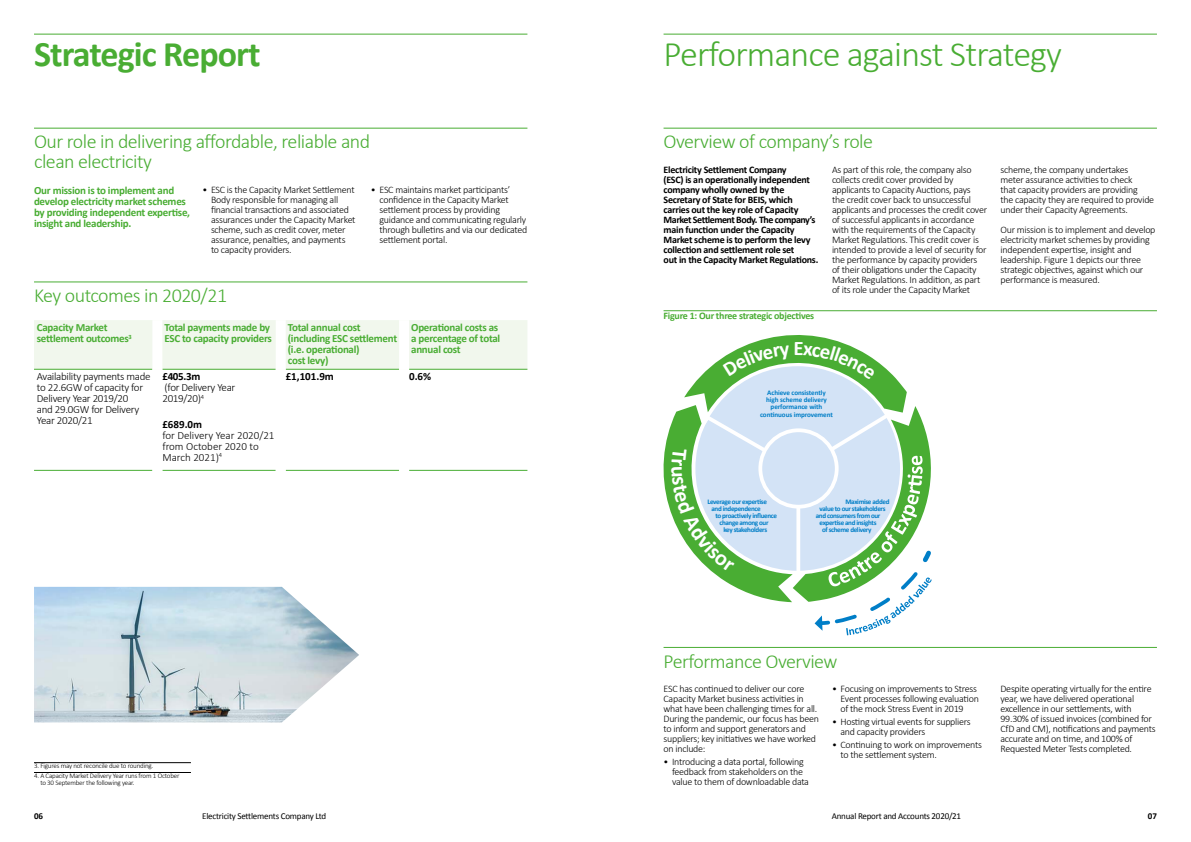
<style>
.page{position:relative;width:1191px;height:842px;background:#fff}
.page>*{position:absolute;margin:0;border:0;box-sizing:border-box;transform-origin:0 0}
.t1{font:300 36px "Calibri";letter-spacing:-.025em;color:#49ad33}
.t2{font:700 36px "Calibri";letter-spacing:-.025em;color:#49ad33}
.t3{font:300 20px/20px "Calibri";letter-spacing:-.025em;color:#49ad33}
.t4{font:700 11px/11px "Calibri";letter-spacing:-.025em;color:#49ad33}
.t5{font:300 11px/11px "Calibri";letter-spacing:-.025em;color:#000}
.t6{font:300 11px/11px "Calibri";color:#000}
.t7{font:700 11px "Calibri";color:#000}
.t8{font:300 10px/10px "Calibri";letter-spacing:-.025em;color:#000}
.t9{font:700 10px/10px "Calibri";letter-spacing:-.025em;color:#000}
.t10{font:700 10px "Calibri";letter-spacing:-.025em;color:#49ad33}
.t11{font:9px "Calibri";letter-spacing:-.025em;color:#000}
.t12{font:700 9px "Calibri";color:#000}
.t13{font:700 7.1px "Calibri";letter-spacing:-.05em;color:#007ec7}
.t14{font:700 7.1px/7.1px "Calibri";letter-spacing:-.01em;color:#007ec7;text-align:center}
.t15{font:300 7px/7px "Calibri";letter-spacing:-.025em;color:#000}
</style>
<div class="page">
<hr style="left:663px;top:34px;width:494px;height:1px;background:#49ad33">
<hr style="left:663px;top:128px;width:494px;height:1px;background:#49ad33">
<hr style="left:663px;top:647px;width:494px;height:1px;background:#49ad33">
<hr style="left:663px;top:310px;width:494px;height:1px;background:#49ad33">
<hr style="left:34px;top:34px;width:493px;height:1px;background:#49ad33">
<hr style="left:34px;top:128px;width:493px;height:1px;background:#49ad33">
<hr style="left:34px;top:282px;width:493px;height:1px;background:#49ad33">
<hr style="left:34px;top:762px;width:157px;height:1px;background:#000">
<hr style="left:34px;top:772px;width:157px;height:1px;background:#000">
<div style="left:34px;top:320px;width:493px;height:49px;background:#f1f7ed"></div>
<hr style="left:34px;top:470px;width:118px;height:1px;background:#49ad33">
<hr style="left:162px;top:470px;width:114px;height:1px;background:#49ad33">
<hr style="left:286px;top:470px;width:113px;height:1px;background:#49ad33">
<hr style="left:409px;top:470px;width:118px;height:1px;background:#49ad33">
<hr style="left:34px;top:369px;width:118px;height:1px;background:#49ad33">
<hr style="left:162px;top:369px;width:114px;height:1px;background:#49ad33">
<hr style="left:286px;top:369px;width:113px;height:1px;background:#49ad33">
<hr style="left:409px;top:369px;width:118px;height:1px;background:#49ad33">
<div style="left:152px;top:320px;width:10px;height:49px;background:#fff"></div>
<div style="left:276px;top:320px;width:10px;height:49px;background:#fff"></div>
<div style="left:399px;top:320px;width:10px;height:49px;background:#fff"></div>
<img style="left:34px;top:587px;width:325px;height:135px">
<svg style="left:663px;top:335px;width:269px;height:300px"></svg>
<h1 class="t2" style="left:34px;top:31px;width:228px">Strategic Report</h1>
<h2 class="t3" style="left:34px;top:131px;width:338px">Our role in delivering affordable, reliable and clean electricity</h2>
<p class="t4" style="left:34px;top:184px;width:158px">Our mission is to implement and develop electricity market schemes by providing independent expertise, insight and leadership.</p>
<p class="t8" style="left:211px;top:184px;width:146px;text-indent:-8px">• ESC is the Capacity Market Settlement Body responsible for managing all financial transactions and associated assurances under the Capacity Market scheme, such as credit cover, meter assurance, penalties, and payments to capacity providers.</p>
<p class="t8" style="left:379px;top:184px;width:149px;text-indent:-8px">• ESC maintains market participants’ confidence in the Capacity Market settlement process by providing guidance and communicating regularly through bulletins and via our dedicated settlement portal.</p>
<h2 class="t3" style="left:34px;top:285px;width:195px">Key outcomes in 2020/21</h2>
<p class="t4" style="left:37px;top:322px;width:97px">Capacity Market settlement outcomes<sup>3</sup></p>
<p class="t4" style="left:164px;top:322px;width:109px">Total payments made by<br>ESC to capacity providers</p>
<p class="t4" style="left:288px;top:322px;width:111px">Total annual cost (including ESC settlement (i.e. operational)<br>cost levy)</p>
<p class="t4" style="left:411px;top:322px;width:91px">Operational costs as a percentage of total annual cost</p>
<p class="t5" style="left:37px;top:371px;width:115px">Availability payments made to 22.6GW of capacity for<br>Delivery Year 2019/20<br>and 29.0GW for Delivery<br>Year 2020/21</p>
<p class="t7" style="left:162px;top:370px;width:40px">£405.3m</p>
<p class="t7" style="left:286px;top:370px;width:50px">£1,101.9m</p>
<p class="t7" style="left:409px;top:370px;width:24px">0.6%</p>
<p class="t5" style="left:162px;top:382px;width:75px">(for Delivery Year<br>2019/20)<sup>4</sup></p>
<p class="t7" style="left:162px;top:417px;width:41px">£689.0m</p>
<p class="t6" style="left:162px;top:429px;width:114px">for Delivery Year 2020/21 from October 2020 to<br>March 2021)<sup>4</sup></p>
<p class="t15" style="left:34px;top:762px;width:121px">3. Figures may not reconcile due to rounding.</p>
<p class="t15" style="left:40px;top:772px;width:141px;text-indent:-6px">4. A Capacity Market Delivery Year runs from 1 October to 30 September the following year.</p>
<h1 class="t1" style="left:663px;top:31px;width:400px">Performance against Strategy</h1>
<h2 class="t3" style="left:663px;top:131px;width:211px">Overview of company’s role</h2>
<p class="t9" style="left:663px;top:164px;width:156px">Electricity Settlement Company<br>(ESC) is an operationally independent company wholly owned by the Secretary of State for BEIS, which carries out the key role of Capacity Market Settlement Body. The company’s main function under the Capacity Market scheme is to perform the levy collection and settlement role set<br>out in the Capacity Market Regulations.</p>
<p class="t8" style="left:832px;top:164px;width:157px">As part of this role, the company also collects credit cover provided by applicants to Capacity Auctions, pays<br>the credit cover back to unsuccessful applicants and processes the credit cover of successful applicants in accordance with the requirements of the Capacity Market Regulations. This credit cover is intended to provide a level of security for the performance by capacity providers of their obligations under the Capacity Market Regulations. In addition, as part of its role under the Capacity Market</p>
<p class="t8" style="left:1000px;top:164px;width:155px">scheme, the company undertakes<br>meter assurance activities to check<br>that capacity providers are providing<br>the capacity they are required to provide under their Capacity Agreements.</p>
<p class="t8" style="left:1000px;top:224px;width:156px">Our mission is to implement and develop electricity market schemes by providing independent expertise, insight and leadership. Figure 1 depicts our three strategic objectives, against which our performance is measured.</p>
<p class="t10" style="left:663px;top:310px;width:152px">Figure 1: Our three strategic objectives</p>
<p class="t14" style="left:760px;top:389px;width:74px">Achieve consistently high scheme delivery performance with continuous improvement</p>
<p class="t13" style="left:707px;top:497px;width:61px">Leverage our expertise</p>
<p class="t13" style="left:711px;top:504px;width:51px">and independence</p>
<p class="t13" style="left:715px;top:511px;width:63px">to proactively influence</p>
<p class="t13" style="left:719px;top:518px;width:51px">change among our</p>
<p class="t13" style="left:723px;top:526px;width:45px">key stakeholders</p>
<p class="t13" style="left:845px;top:497px;width:46px">Maximise added</p>
<p class="t13" style="left:819px;top:504px;width:67px">value to our stakeholders</p>
<p class="t13" style="left:816px;top:511px;width:66px">and consumers from our</p>
<p class="t13" style="left:819px;top:518px;width:58px">expertise and insights</p>
<p class="t13" style="left:822px;top:525px;width:51px">of scheme delivery</p>
<h2 class="t3" style="left:663px;top:651px;width:175px">Performance Overview</h2>
<p class="t8" style="left:663px;top:684px;width:157px">ESC has continued to deliver our core Capacity Market business activities in what have been challenging times for all.<br>During the pandemic, our focus has been to inform and support generators and suppliers; key initiatives we have worked on include:</p>
<p class="t8" style="left:672px;top:756px;width:138px;text-indent:-8px">• Introducing a data portal, following feedback from stakeholders on the value to them of downloadable data</p>
<p class="t8" style="left:840px;top:684px;width:140px;text-indent:-8px">• Focusing on improvements to Stress<br>Event processes following evaluation of the mock Stress Event in 2019</p>
<p class="t8" style="left:840px;top:716px;width:132px;text-indent:-8px">• Hosting virtual events for suppliers and capacity providers</p>
<p class="t8" style="left:840px;top:739px;width:143px;text-indent:-8px">• Continuing to work on improvements to the settlement system.</p>
<p class="t8" style="left:1000px;top:684px;width:157px">Despite operating virtually for the entire year, we have delivered operational excellence in our settlements, with 99.30% of issued invoices (combined for CfD and CM), notifications and payments accurate and on time, and 100% of Requested Meter Tests completed.</p>
<p class="t12" style="left:34px;top:811px;width:11px">06</p>
<p class="t11" style="left:202px;top:811px;width:125px">Electricity Settlements Company Ltd</p>
<p class="t11" style="left:831px;top:811px;width:131px">Annual Report and Accounts 2020/21</p>
<p class="t12" style="left:1147px;top:811px;width:11px">07</p>
</div>
